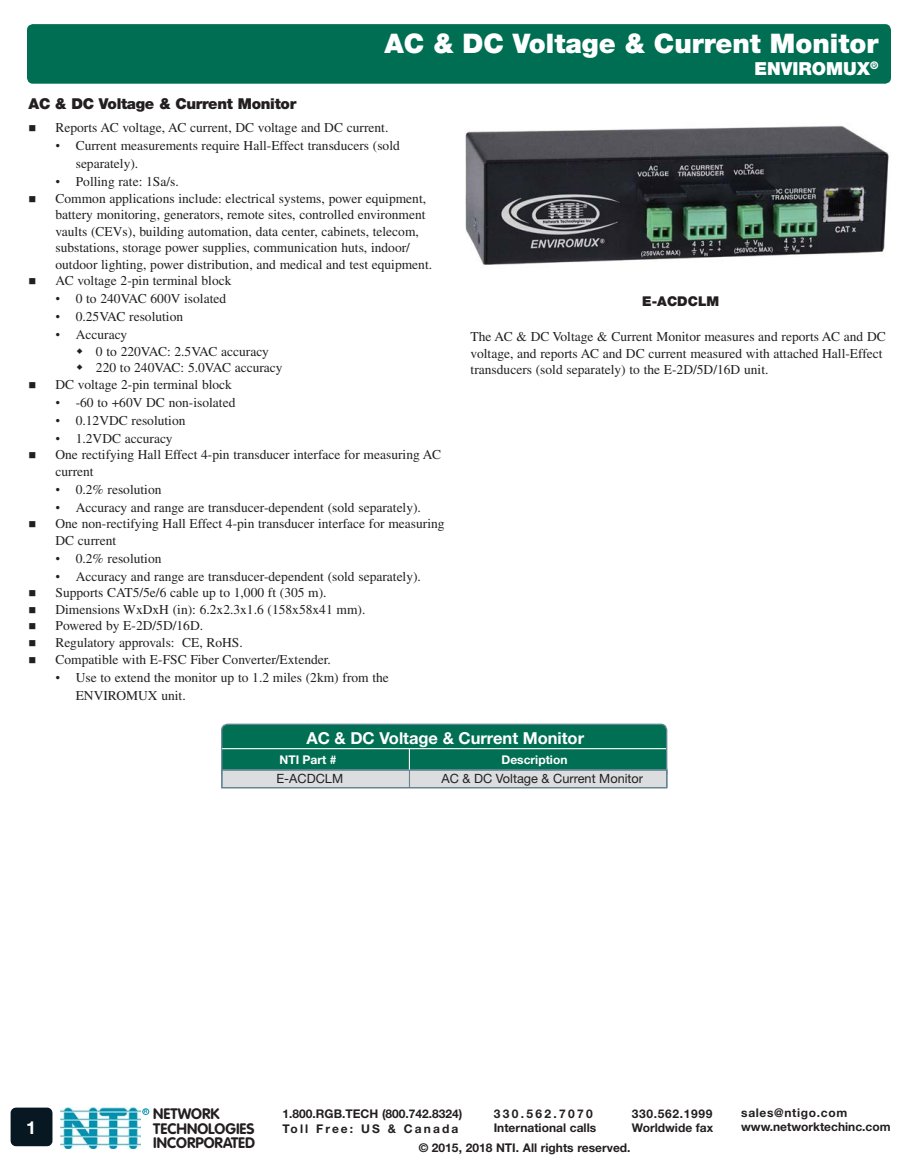
<style>
.page{position:relative;width:918px;height:1175px;background:#fff}
.page>*{position:absolute;margin:0;border:0;box-sizing:border-box;transform-origin:0 0}
.t1{font:900 27px "Helvetica Neue LT Std";color:#fff}
.t2{font:900 18px "Helvetica Neue LT Std";color:#fff}
.t3{font:700 18px "Helvetica Neue LT Std";color:#fff}
.t4{font:700 16.5px "Helvetica Neue LT Std";color:#fff}
.t5{font:700 15px/14.7px "VAG Rounded Std";color:#231f20}
.Body_Sub_Header{font:900 15px "Helvetica Neue LT Std";letter-spacing:-.02em;color:#231f20}
._1st_Level_Bullet{font:13.5px/16.5px "Times LT Std";color:#231f20}
._2nd_Level_Bullet{font:13.5px/18px "Times LT Std";color:#231f20}
.F___A_Paragraph{font:13.5px/16.5px "Times LT Std";color:#231f20}
._3rd_Level_Bullet{font:13.5px "Times LT Std";color:#231f20}
.Product_Sub_Header{font:900 13.5px "Helvetica Neue LT Std";color:#231f20}
.t6{font:12.75px "Helvetica Neue LT Std";color:#231f20}
.t7{font:700 12px "Helvetica Neue LT Std";color:#231f20}
.t8{font:700 12px "Helvetica Neue LT Std";letter-spacing:.055em;color:#231f20}
.t9{font:700 12px "Helvetica Neue LT Std";color:#fff}
.t10{font:700 12px "Helvetica Neue LT Std";letter-spacing:.175em;color:#231f20}
.t11{font:700 12px "Helvetica Neue LT Std";letter-spacing:.195em;color:#231f20}
.t12{font:700 4.95px "Helvetica Neue LT Std";color:#0093b0}
.s1{font-family:"Times New Roman"}
</style>
<div class="page">
<div style="left:142px;top:1108px;width:7px;height:6px;border:1px solid #0093b0;border-radius:50%"></div>
<img style="left:60px;top:1107px;width:81px;height:41px">
<div style="left:11px;top:1107px;width:41px;height:39px;background:#071822"></div>
<div style="left:27px;top:24px;width:864px;height:60px;background:#006e53;border-radius:6px"></div>
<img style="left:465px;top:125px;width:424px;height:140px">
<div style="left:222px;top:724px;width:445px;height:55px;background:#006f53;border-radius:6px"></div>
<div style="left:221px;top:723px;width:446px;height:56px;border:1px solid #638594;border-radius:6px"></div>
<div style="left:222px;top:769px;width:445px;height:19px;background:#dcdddf"></div>
<div style="left:221px;top:769px;width:446px;height:19px;border:1px solid #638594"></div>
<hr style="left:222px;top:748px;width:444px;height:1px;background:#fff">
<svg style="left:409px;top:748px;width:1px;height:40px"></svg>
<p class="t1" style="left:384px;top:28px;width:496px">AC &amp; DC Voltage &amp; Current Monitor</p>
<p class="t2" style="left:754px;top:58px;width:126px">ENVIROMUX<sup>®</sup></p>
<p class="Body_Sub_Header" style="left:28px;top:95px;width:269px">AC &amp; DC Voltage &amp; Current Monitor</p>
<p class="_1st_Level_Bullet" style="left:55px;top:119px;width:334px">Reports AC voltage, AC current, DC voltage and DC current.</p>
<p class="_2nd_Level_Bullet" style="left:76px;top:137px;width:326px;text-indent:-20px"><span class="s1">•</span> Current measurements require Hall-Effect transducers (sold separately).</p>
<p class="_2nd_Level_Bullet" style="left:55px;top:173px;width:125px"><span class="s1">•</span> Polling rate: 1Sa/s.</p>
<p class="_1st_Level_Bullet" style="left:55px;top:190px;width:378px">Common applications include: electrical systems, power equipment, battery monitoring, generators, remote sites, controlled environment vaults (CEVs), building automation, data center, cabinets, telecom, substations, storage power supplies, communication huts, indoor/ outdoor lighting, power distribution, and medical and test equipment.</p>
<p class="_1st_Level_Bullet" style="left:55px;top:272px;width:178px">AC voltage 2-pin terminal block</p>
<p class="_2nd_Level_Bullet" style="left:55px;top:290px;width:172px"><span class="s1">•</span> 0 to 240VAC 600V isolated</p>
<p class="_2nd_Level_Bullet" style="left:55px;top:308px;width:129px"><span class="s1">•</span> 0.25VAC resolution</p>
<p class="_2nd_Level_Bullet" style="left:55px;top:326px;width:73px"><span class="s1">•</span> Accuracy</p>
<p class="_3rd_Level_Bullet" style="left:96px;top:344px;width:175px">0 to 220VAC: 2.5VAC accuracy</p>
<p class="_3rd_Level_Bullet" style="left:96px;top:360px;width:188px">220 to 240VAC: 5.0VAC accuracy</p>
<p class="_1st_Level_Bullet" style="left:55px;top:376px;width:178px">DC voltage 2-pin terminal block</p>
<p class="_2nd_Level_Bullet" style="left:55px;top:393px;width:181px"><span class="s1">•</span> -60 to +60V DC non-isolated</p>
<p class="_2nd_Level_Bullet" style="left:55px;top:411px;width:132px"><span class="s1">•</span> 0.12VDC resolution</p>
<p class="_2nd_Level_Bullet" style="left:55px;top:429px;width:119px"><span class="s1">•</span> 1.2VDC accuracy</p>
<p class="_1st_Level_Bullet" style="left:55px;top:446px;width:387px">One rectifying Hall Effect 4-pin transducer interface for measuring AC current</p>
<p class="_2nd_Level_Bullet" style="left:55px;top:480px;width:108px"><span class="s1">•</span> 0.2% resolution</p>
<p class="_2nd_Level_Bullet" style="left:55px;top:498px;width:367px"><span class="s1">•</span> Accuracy and range are transducer-dependent (sold separately).</p>
<p class="_1st_Level_Bullet" style="left:55px;top:515px;width:391px">One non-rectifying Hall Effect 4-pin transducer interface for measuring<br>DC current</p>
<p class="_2nd_Level_Bullet" style="left:55px;top:549px;width:108px"><span class="s1">•</span> 0.2% resolution</p>
<p class="_2nd_Level_Bullet" style="left:55px;top:567px;width:367px"><span class="s1">•</span> Accuracy and range are transducer-dependent (sold separately).</p>
<p class="_1st_Level_Bullet" style="left:55px;top:584px;width:273px">Supports CAT5/5e/6 cable up to 1,000 ft (305 m).</p>
<p class="_1st_Level_Bullet" style="left:55px;top:601px;width:311px">Dimensions WxDxH (in): 6.2x2.3x1.6 (158x58x41 mm).</p>
<p class="_1st_Level_Bullet" style="left:55px;top:617px;width:149px">Powered by E-2D/5D/16D.</p>
<p class="_1st_Level_Bullet" style="left:55px;top:634px;width:189px">Regulatory approvals: CE, RoHS.</p>
<p class="_1st_Level_Bullet" style="left:55px;top:650px;width:277px">Compatible with E-FSC Fiber Converter/Extender.</p>
<p class="_2nd_Level_Bullet" style="left:76px;top:668px;width:315px;text-indent:-20px"><span class="s1">•</span> Use to extend the monitor up to 1.2 miles (2km) from the<br>ENVIROMUX unit.</p>
<p class="t4" style="left:306px;top:727px;width:279px">AC &amp; DC Voltage &amp; Current Monitor</p>
<p class="t9" style="left:280px;top:752px;width:58px">NTI Part #</p>
<p class="t9" style="left:502px;top:752px;width:67px">Description</p>
<p class="t6" style="left:277px;top:770px;width:68px">E-ACDCLM</p>
<p class="t6" style="left:442px;top:770px;width:203px">AC &amp; DC Voltage &amp; Current Monitor</p>
<p class="Product_Sub_Header" style="left:642px;top:293px;width:78px">E-ACDCLM</p>
<p class="F___A_Paragraph" style="left:471px;top:328px;width:417px">The AC &amp; DC Voltage &amp; Current Monitor measures and reports AC and DC voltage, and reports AC and DC current measured with attached Hall-Effect transducers (sold separately) to the E-2D/5D/16D unit.</p>
<p class="t12" style="left:144px;top:1108px;width:5px">R</p>
<p class="t5" style="left:153px;top:1107px;width:103px">NETWORK<br>TECHNOLOGIES<br>INCORPORATED</p>
<p class="t8" style="left:741px;top:1105px;width:108px">sales@ntigo.com</p>
<p class="t11" style="left:494px;top:1106px;width:101px">330.562.7070</p>
<p class="t7" style="left:494px;top:1120px;width:104px">International calls</p>
<p class="t8" style="left:632px;top:1106px;width:82px">330.562.1999</p>
<p class="t7" style="left:632px;top:1120px;width:83px">Worldwide fax</p>
<p class="t7" style="left:283px;top:1106px;width:181px">1.800.RGB.TECH (800.742.8324)</p>
<p class="t10" style="left:283px;top:1120px;width:177px">Toll Free: US &amp; Canada</p>
<p class="t3" style="left:26px;top:1116px;width:12px">1</p>
<p class="t7" style="left:741px;top:1119px;width:151px">www.networktechinc.com</p>
<p class="t7" style="left:419px;top:1140px;width:213px">© 2015, 2018 NTI. All rights reserved.</p>
</div>
